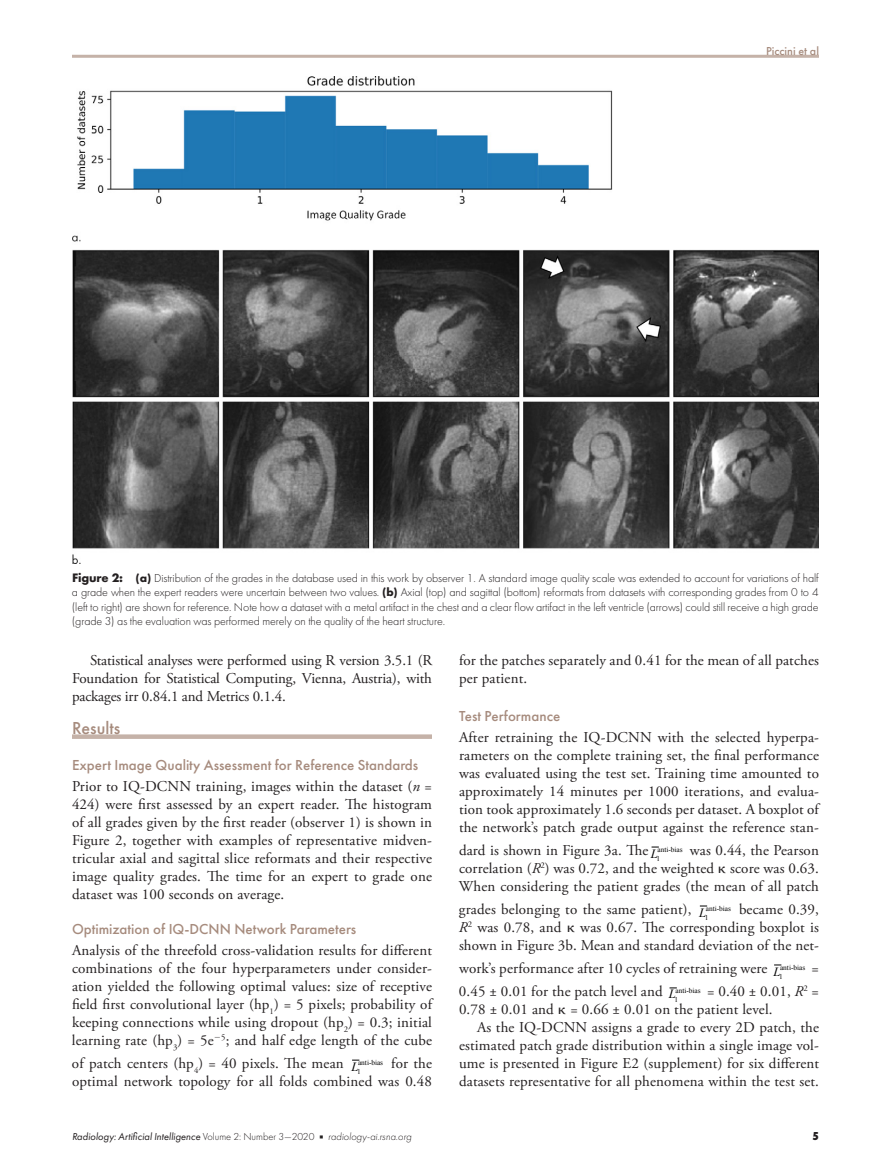
<style>
.page{position:relative;width:891px;height:1175px;background:#fff}
.page>*{position:absolute;margin:0;border:0;box-sizing:border-box;transform-origin:0 0}
.t1{font:500 18px "Futura PT";color:#a68b7d}
.t2{font:15px/18px "Adobe Garamond Pro";letter-spacing:.01em;color:#231f20;text-align:justify}
.t3{font:500 15px "Futura PT";color:#a68b7d}
.t4{font:italic 12.6px "Times New Roman";color:#000}
.t5{font:300 12px/14.4px "Futura PT";letter-spacing:-.01em;color:#231f20;text-align:justify}
.t6{font:500 12px "Futura PT";color:#a68b7d}
.t7{font:800 12px "Futura PT Cond";color:#231f20}
.t8{font:italic 10.5px "Futura PT";color:#231f20}
.s1{font-weight:700;font-size:12.75px}
.s2{font-weight:700}
.s3{font-style:italic}
.s4{font-family:"Universal Greekwith Math Pi"}
.s5{font-weight:300;font-style:normal}
.s6{font-family:"Universal Newswith Comm Pi";font-style:normal;font-size:6px}
.s7{font-weight:300}
</style>
<div class="page">
<hr style="left:72px;top:55px;width:747px;height:3px;background:#c5b2a8">
<div style="left:72px;top:734px;width:360px;height:5px;background:#c5b2a8"></div>
<img style="left:72px;top:77px;width:747px;height:486px">
<p class="t6" style="left:766px;top:44px;width:54px">Piccini et al</p>
<p class="t5" style="left:72px;top:570px;width:748px"><span class="s1">Figure 2:</span> <span class="s2">(a)</span> Distribution of the grades in the database used in this work by observer 1. A standard image quality scale was extended to account for variations of half a grade when the expert readers were uncertain between two values. <span class="s2">(b)</span> Axial (top) and sagittal (bottom) reformats from datasets with corresponding grades from 0 to 4 (left to right) are shown for reference. Note how a dataset with a metal artifact in the chest and a clear flow artifact in the left ventricle (arrows) could still receive a high grade (grade 3) as the evaluation was performed merely on the quality of the heart structure.</p>
<p class="t2" style="left:72px;top:652px;width:362px;text-indent:18px">Statistical analyses were performed using R version 3.5.1 (R Foundation for Statistical Computing, Vienna, Austria), with packages irr 0.84.1 and Metrics 0.1.4.</p>
<p class="t1" style="left:72px;top:717px;width:50px">Results</p>
<p class="t3" style="left:72px;top:756px;width:348px">Expert Image Quality Assessment for Reference Standards</p>
<p class="t2" style="left:72px;top:778px;width:362px">Prior to IQ-DCNN training, images within the dataset (<span class="s3">n</span> = 424) were first assessed by an expert reader. The histogram of all grades given by the first reader (observer 1) is shown in Figure 2, together with examples of representative midven&shy;tricular axial and sagittal slice reformats and their respective image quality grades. The time for an expert to grade one dataset was 100 seconds on average.</p>
<p class="t3" style="left:72px;top:920px;width:286px">Optimization of IQ-DCNN Network Parameters</p>
<p class="t2" style="left:72px;top:941px;width:362px">Analysis of the threefold cross-validation results for different combinations of the four hyperparameters under consider&shy;ation yielded the following optimal values: size of receptive field first convolutional layer (hp<sub>1</sub>) = 5 pixels; probability of keeping connections while using dropout (hp<sub>2</sub>) = 0.3; initial learning rate (hp<sub>3</sub>) = 5e<sup>2</sup><sup>5</sup>; and half edge length of the cube</p>
<p class="t2" style="left:72px;top:1054px;width:313px">of patch centers (hp<sub>4</sub>) = 40 pixels. The mean <sup>anti-bias</sup></p>
<p class="t2" style="left:72px;top:1054px;width:362px;text-align:right">for the<br>optimal network topology for all folds combined was 0.48</p>
<p class="t4" style="left:351px;top:1057px;width:11px">L<sub>1</sub></p>
<p class="t2" style="left:459px;top:652px;width:362px">for the patches separately and 0.41 for the mean of all patches per patient.</p>
<p class="t3" style="left:459px;top:707px;width:103px">Test Performance</p>
<p class="t2" style="left:459px;top:728px;width:362px">After retraining the IQ-DCNN with the selected hyperpa&shy;rameters on the complete training set, the final performance was evaluated using the test set. Training time amounted to approximately 14 minutes per 1000 iterations, and evalua&shy;tion took approximately 1.6 seconds per dataset. A boxplot of the network’s patch grade output against the reference stan-</p>
<p class="t2" style="left:459px;top:841px;width:225px">dard is shown in Figure 3a. The <sup>anti-bias</sup></p>
<p class="t2" style="left:459px;top:841px;width:362px;text-indent:231px">was 0.44, the Pearson correlation (<span class="s3">R</span><sup>2</sup>) was 0.72, and the weighted <span class="s4">k</span> score was 0.63.<br>When considering the patient grades (the mean of all patch</p>
<p class="t2" style="left:459px;top:900px;width:273px">grades belonging to the same patient), <sup>anti-bias</sup></p>
<p class="t4" style="left:651px;top:844px;width:11px">L<sub>1</sub></p>
<p class="t2" style="left:459px;top:900px;width:362px;text-indent:280px">became 0.39, <span class="s3">R</span><sup>2</sup> was 0.78, and <span class="s4">k</span> was 0.67. The corresponding boxplot is shown in Figure 3b. Mean and standard deviation of the net-</p>
<p class="t2" style="left:459px;top:959px;width:361px">work’s performance after 10 cycles of retraining were <sup>anti-bias</sup> =</p>
<p class="t4" style="left:699px;top:903px;width:11px">L<sub>1</sub></p>
<p class="t4" style="left:773px;top:962px;width:11px">L<sub>1</sub></p>
<p class="t2" style="left:459px;top:982px;width:362px">0.45 ± 0.01 for the patch level and <sup>anti-bias</sup> = 0.40 ± 0.01, <span class="s3">R</span><sup>2</sup> =</p>
<p class="t4" style="left:669px;top:985px;width:11px">L<sub>1</sub></p>
<p class="t2" style="left:459px;top:1000px;width:315px">0.78 ± 0.01 and <span class="s4">k</span> = 0.66 ± 0.01 on the patient level.</p>
<p class="t2" style="left:477px;top:1018px;width:344px">As the IQ-DCNN assigns a grade to every 2D patch, the</p>
<p class="t2" style="left:459px;top:1036px;width:361px">estimated patch grade distribution within a single image vol-</p>
<p class="t2" style="left:459px;top:1054px;width:362px">ume is presented in Figure E2 (supplement) for six different</p>
<p class="t2" style="left:459px;top:1072px;width:362px">datasets representative for all phenomena within the test set.</p>
<p class="t8" style="left:72px;top:1130px;width:341px">Radiology: Artificial Intelligence <span class="s5">Volume 2: Number 3—2020</span> <span class="s6">n</span> <span class="s7">radiology-ai.rsna.org</span></p>
<p class="t7" style="left:813px;top:1128px;width:8px">5</p>
</div>
